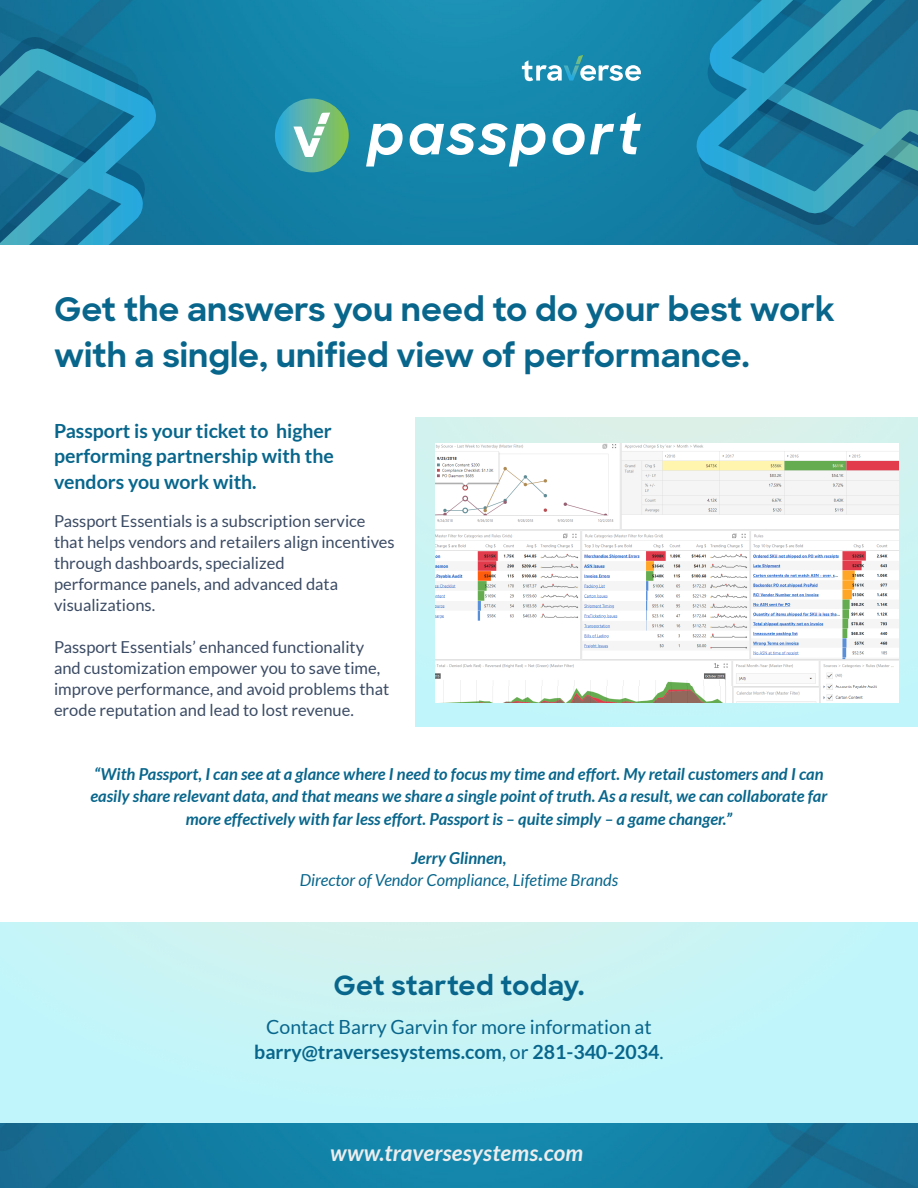
<style>
.page{position:relative;width:918px;height:1188px;background:#fff}
.page>*{position:absolute;margin:0;border:0;box-sizing:border-box;transform-origin:0 0}
.t1{font:italic 700 56.4px "Sharp Sans";letter-spacing:.05em;color:#fff}
.titles{font:700 33px/46.5px "Sharp Sans";color:#08668c}
.t2{font:700 27px "Sharp Sans";letter-spacing:.01em;color:#08668c}
.t3{font:italic 700 22.5px "Lato";letter-spacing:.01em;color:#ededed}
.t4{font:700 19.5px/25.5px "Lato";color:#08668c;text-align:justify}
.t5{font:19.5px "Lato";color:#08668c}
.t6{font:16.5px/21px "Lato";color:#3b4b64}
.Paragraph_Copy{font:italic 700 16.5px/22.5px "Lato";color:#08668c;text-align:center}
.Paragraph_Copy-2{font:italic 16.5px "Lato";color:#08668c}
.s1{font-weight:400}
</style>
<div class="page">
<img style="left:0;top:1123px;width:918px;height:65px">
<img style="left:0;top:0;width:918px;height:245px">
<svg style="left:0;top:31px;width:178px;height:214px;background:#1d80a5"></svg>
<svg style="left:675px;top:0;width:243px;height:231px;background:#1f80a4"></svg>
<svg style="left:275px;top:99px;width:74px;height:73px;background:#60b695"></svg>
<svg style="left:293px;top:113px;width:37px;height:44px"></svg>
<svg style="left:522px;top:55px;width:119px;height:26px"></svg>
<div style="left:0;top:922px;width:918px;height:201px;background:linear-gradient(to right,#c7f4f6,#c4f5f8)"></div>
<img style="left:435px;top:443px;width:464px;height:260px">
<p class="t1" style="left:368px;top:91px;width:274px">passport</p>
<p class="titles" style="left:54px;top:284px;width:782px">Get the answers you need to do your best work with a single, unified view of performance.</p>
<p class="t4" style="left:54px;top:417px;width:281px">Passport is your ticket to higher performing partnership with the vendors you work with.</p>
<p class="t6" style="left:54px;top:511px;width:342px">Passport Essentials is a subscription service that helps vendors and retailers align incentives through dashboards, specialized</p>
<p class="t6" style="left:54px;top:574px;width:286px">performance panels, and advanced data</p>
<p class="t6" style="left:54px;top:595px;width:103px">visualizations.</p>
<p class="t6" style="left:54px;top:637px;width:312px">Passport Essentials’ enhanced functionality</p>
<p class="t6" style="left:54px;top:658px;width:328px">and customization empower you to save time,</p>
<p class="t6" style="left:54px;top:679px;width:337px">improve performance, and avoid problems that</p>
<p class="t6" style="left:54px;top:700px;width:301px">erode reputation and lead to lost revenue.</p>
<p class="Paragraph_Copy" style="left:90px;top:763px;width:739px">“With Passport, I can see at a glance where I need to focus my time and effort. My retail customers and I can easily share relevant data, and that means we share a single point of truth. As a result, we can collaborate far more effectively with far less effort. Passport is – quite simply – a game changer.”</p>
<p class="Paragraph_Copy" style="left:411px;top:847px;width:97px">Jerry Glinnen,</p>
<p class="Paragraph_Copy-2" style="left:300px;top:871px;width:320px">Director of Vendor Compliance, Lifetime Brands</p>
<p class="t2" style="left:333px;top:965px;width:253px">Get started today.</p>
<p class="t5" style="left:266px;top:1016px;width:387px">Contact Barry Garvin for more information at</p>
<p class="t4" style="left:254px;top:1039px;width:411px">barry@traversesystems.com<span class="s1">, or</span> 281-340-2034<span class="s1">.</span></p>
<p class="t3" style="left:330px;top:1140px;width:254px">www.traversesystems.com</p>
</div>
